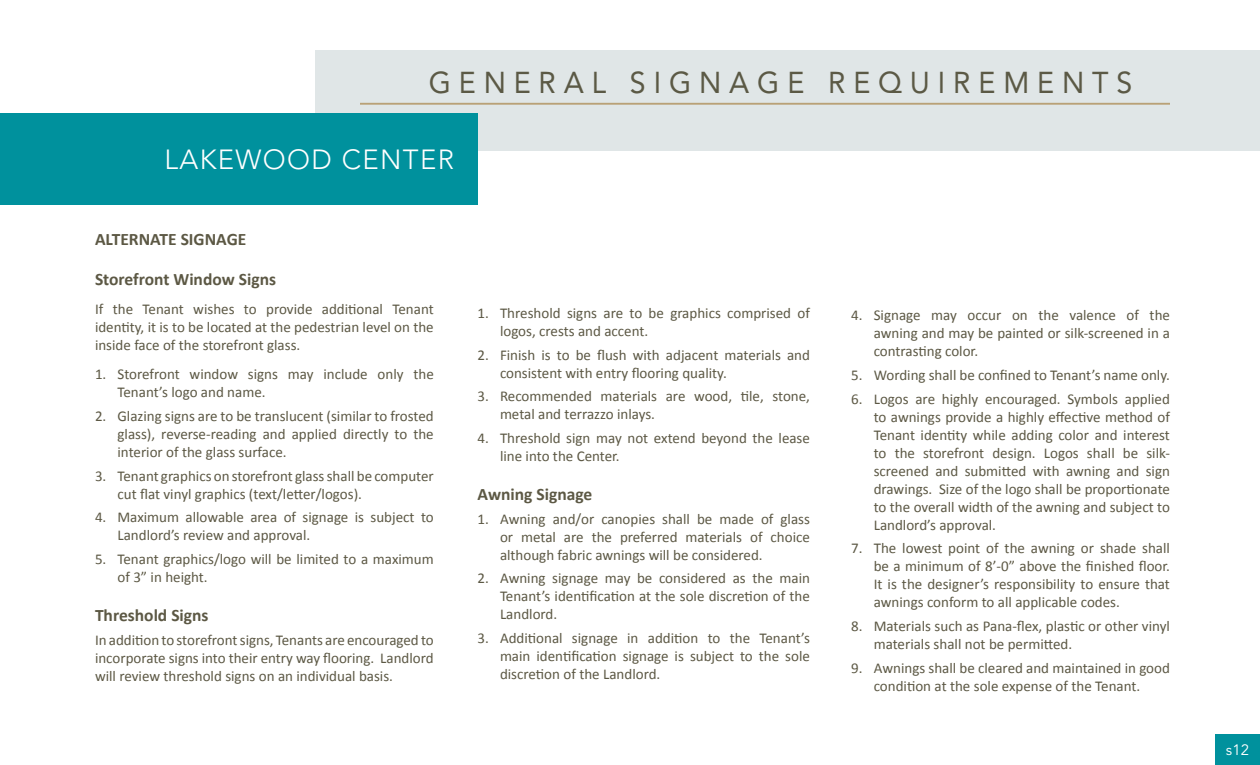
<style>
.page{position:relative;width:1260px;height:765px;background:#fff}
.page>*{position:absolute;margin:0;border:0;box-sizing:border-box;transform-origin:0 0}
.t1{font:30px "Avenir LT Std";letter-spacing:.275em;color:#5b5945;scale:.95 1}
.t2{font:300 27.5px "Avenir LT Std";letter-spacing:.05em;color:#fff}
.t3{font:700 17.5px "Calibri";color:#5c5844}
.t4{font:15px/18px "Calibri";color:#5c5844;text-align:justify}
.t5{font:15px "Avenir LT Std";color:#fff}
</style>
<div class="page">
<div style="left:315px;top:50px;width:945px;height:101px;background:#e0e6e7"></div>
<div style="left:1215px;top:734px;width:45px;height:31px;background:#00919d"></div>
<div style="left:0;top:114px;width:477px;height:91px;background:#00919d"></div>
<hr style="left:360px;top:103px;width:810px;height:2px;background:#b9a177">
<h1 class="t1" style="left:429px;top:65px;width:742px">GENERAL SIGNAGE REQUIREMENTS</h1>
<h2 class="t2" style="left:164px;top:143px;width:291px">LAKEWOOD CENTER</h2>
<p class="t3" style="left:95px;top:228px;width:153px">ALTERNATE SIGNAGE</p>
<p class="t3" style="left:95px;top:268px;width:183px">Storefront Window Signs</p>
<p class="t4" style="left:95px;top:300px;width:340px">If the Tenant wishes to provide additional Tenant identity, it is to be located at the pedestrian level on the inside face of the storefront glass.</p>
<p class="t4" style="left:118px;top:366px;width:318px;text-indent:-22px">1. Storefront window signs may include only the<br>Tenant’s logo and name.</p>
<p class="t4" style="left:118px;top:407px;width:318px;text-indent:-22px">2. Glazing signs are to be translucent (similar to frosted glass), reverse-reading and applied directly to the interior of the glass surface.</p>
<p class="t4" style="left:118px;top:467px;width:318px;text-indent:-22px">3. Tenant graphics on storefront glass shall be computer cut flat vinyl graphics (text/letter/logos).</p>
<p class="t4" style="left:118px;top:508px;width:318px;text-indent:-22px">4. Maximum allowable area of signage is subject to<br>Landlord’s review and approval.</p>
<p class="t4" style="left:118px;top:550px;width:318px;text-indent:-22px">5. Tenant graphics/logo will be limited to a maximum of 3” in height.</p>
<p class="t3" style="left:95px;top:604px;width:115px">Threshold Signs</p>
<p class="t4" style="left:95px;top:631px;width:340px">In addition to storefront signs, Tenants are encouraged to incorporate signs into their entry way flooring. Landlord will review threshold signs on an individual basis.</p>
<p class="t4" style="left:500px;top:304px;width:311px;text-indent:-22px">1. Threshold signs are to be graphics comprised of logos, crests and accent.</p>
<p class="t4" style="left:500px;top:346px;width:311px;text-indent:-22px">2. Finish is to be flush with adjacent materials and consistent with entry flooring quality.</p>
<p class="t4" style="left:500px;top:387px;width:312px;text-indent:-22px">3. Recommended materials are wood, tile, stone, metal and terrazzo inlays.</p>
<p class="t4" style="left:500px;top:429px;width:311px;text-indent:-22px">4. Threshold sign may not extend beyond the lease line into the Center.</p>
<p class="t3" style="left:478px;top:483px;width:116px">Awning Signage</p>
<p class="t4" style="left:500px;top:510px;width:311px;text-indent:-22px">1. Awning and/or canopies shall be made of glass or metal are the preferred materials of choice although fabric awnings will be considered.</p>
<p class="t4" style="left:500px;top:569px;width:312px;text-indent:-22px">2. Awning signage may be considered as the main Tenant’s identification at the sole discretion of the Landlord.</p>
<p class="t4" style="left:500px;top:629px;width:311px;text-indent:-22px">3. Additional signage in addition to the Tenant’s main identification signage is subject to the sole discretion of the Landlord.</p>
<p class="t4" style="left:874px;top:306px;width:298px;text-indent:-22px">4. Signage may occur on the valence of the awning and may be painted or silk-screened in a contrasting color.</p>
<p class="t4" style="left:851px;top:366px;width:320px">5. Wording shall be confined to Tenant’s name only.</p>
<p class="t4" style="left:874px;top:390px;width:298px;text-indent:-22px">6. Logos are highly encouraged. Symbols applied to awnings provide a highly effective method of Tenant identity while adding color and interest to the storefront design. Logos shall be silk&shy;screened and submitted with awning and sign drawings. Size of the logo shall be proportionate to the overall width of the awning and subject to Landlord’s approval.</p>
<p class="t4" style="left:874px;top:539px;width:298px;text-indent:-22px">7. The lowest point of the awning or shade shall be a minimum of 8’-0” above the finished floor.<br>It is the designer’s responsibility to ensure that awnings conform to all applicable codes.</p>
<p class="t4" style="left:874px;top:617px;width:298px;text-indent:-22px">8. Materials such as Pana-flex, plastic or other vinyl materials shall not be permitted.</p>
<p class="t4" style="left:851px;top:659px;width:320px;text-align:center">9. Awnings shall be cleared and maintained in good condition at the sole expense of the Tenant.</p>
<p class="t5" style="left:1226px;top:741px;width:25px">s12</p>
</div>
